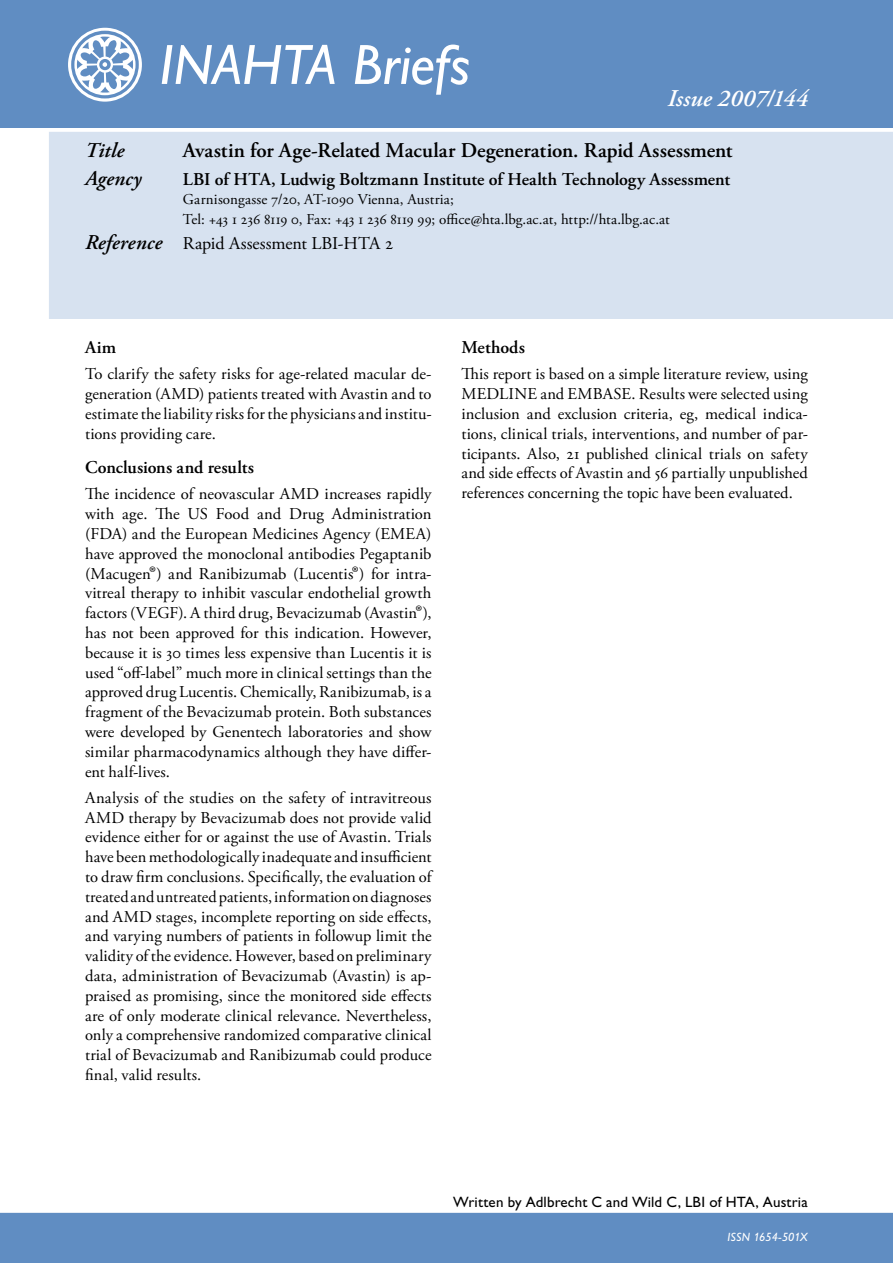
<style>
.page{position:relative;width:893px;height:1263px;background:#fff}
.page>*{position:absolute;margin:0;border:0;box-sizing:border-box;transform-origin:0 0}
.t1{font:italic 57px "Gill Alt One";color:#fff}
.Issue{font:italic 600 24px "Adobe Garamond Pro";letter-spacing:.005em;color:#fff}
.Title_ruta{font:600 21px "Adobe Garamond Pro";color:#000}
.Agency_text{font:italic 600 21px "Adobe Garamond Pro";letter-spacing:.005em;color:#000}
.Title_ruta-2{font:italic 600 21px "Adobe Garamond Pro";letter-spacing:.005em;color:#000}
.Agency_text-2{font:600 18px "Adobe Garamond Pro";color:#000}
.Reference_text{font:18px "Adobe Garamond Pro";letter-spacing:-.005em;color:#000}
.Heading{font:600 18px "Adobe Garamond Pro";color:#000}
.Brödtext{font:16.5px/19.8px "Adobe Garamond Pro";letter-spacing:.005em;color:#000;text-align:justify}
.Agency_address{font:15px/19.5px "Adobe Garamond Pro";letter-spacing:.01em;color:#000}
.Written_by{font:15px "Gill Alt One";letter-spacing:.01em;color:#000}
.t2{font:italic 12px "Gill Alt One";letter-spacing:-.005em;color:#fff}
.s1{font-weight:600;font-style:italic;font-size:21px}
.s2{font-size:21.45px}
</style>
<div class="page">
<div style="left:49px;top:132px;width:843px;height:187px;background:#d7e2f0"></div>
<div style="left:0;top:0;width:893px;height:128px;background:#608dc2"></div>
<div style="left:0;top:1213px;width:893px;height:50px;background:#608dc2"></div>
<svg style="left:892px;top:132px;width:1px;height:187px"></svg>
<p class="t1" style="left:159px;top:32px;width:312px">INAHTA Briefs</p>
<p class="Issue" style="left:667px;top:84px;width:142px">Issue 2007/144</p>
<p class="Title_ruta-2" style="left:85px;top:138px;width:41px">Title</p>
<p class="Title_ruta" style="left:183px;top:138px;width:551px">Avastin for Age-Related Macular Degeneration. Rapid Assessment</p>
<p class="Agency_text" style="left:85px;top:166px;width:58px">Agency</p>
<p class="Agency_text-2" style="left:183px;top:169px;width:549px">LBI of HTA, Ludwig Boltzmann Institute of Health Technology Assessment</p>
<p class="Agency_address" style="left:183px;top:190px;width:489px">Garnisongasse 7/20, AT-1090 Vienna, Austria;<br>Tel: +43 1 236 8119 0, Fax: +43 1 236 8119 99; office@hta.lbg.ac.at, http://hta.lbg.ac.at</p>
<p class="Reference_text" style="left:85px;top:232px;width:309px"><span class="s1">Reference</span> Rapid Assessment LBI-HTA 2</p>
<p class="Heading" style="left:85px;top:337px;width:33px">Aim</p>
<p class="Brödtext" style="left:85px;top:365px;width:348px">To clarify the safety risks for age-related macular de&shy;generation (AMD) patients treated with Avastin and to estimate the liability risks for the physicians and institu&shy;tions providing care.</p>
<p class="Heading" style="left:85px;top:457px;width:170px">Conclusions and results</p>
<p class="Brödtext" style="left:85px;top:485px;width:348px">The incidence of neovascular AMD increases rapidly with age. The US Food and Drug Administration (FDA) and the European Medicines Agency (EMEA) have approved the monoclonal antibodies Pegaptanib (Macugen<span class="s2">®</span>) and Ranibizumab (Lucentis<span class="s2">®</span>) for intra&shy;vitreal therapy to inhibit vascular endothelial growth factors (VEGF). A third drug, Bevacizumab (Avastin<span class="s2">®</span>), has not been approved for this indication. However, because it is 30 times less expensive than Lucentis it is used “off-label” much more in clinical settings than the approved drug Lucentis. Chemically, Ranibizumab, is a fragment of the Bevacizumab protein. Both substances were developed by Genentech laboratories and show similar pharmacodynamics although they have differ&shy;ent half-lives.</p>
<p class="Brödtext" style="left:85px;top:788px;width:348px">Analysis of the studies on the safety of intravitreous AMD therapy by Bevacizumab does not provide valid evidence either for or against the use of Avastin. Trials have been methodologically inadequate and insufficient to draw firm conclusions. Specifically, the evaluation of treated and untreated patients, information on diagnoses and AMD stages, incomplete reporting on side effects, and varying numbers of patients in followup limit the validity of the evidence. However, based on preliminary data, administration of Bevacizumab (Avastin) is ap&shy;praised as promising, since the monitored side effects are of only moderate clinical relevance. Nevertheless, only a comprehensive randomized comparative clinical trial of Bevacizumab and Ranibizumab could produce final, valid results.</p>
<p class="Heading" style="left:461px;top:337px;width:65px">Methods</p>
<p class="Brödtext" style="left:461px;top:365px;width:348px">This report is based on a simple literature review, using MEDLINE and EMBASE. Results were selected using inclusion and exclusion criteria, eg, medical indica&shy;tions, clinical trials, interventions, and number of par&shy;ticipants. Also, 21 published clinical trials on safety and side effects of Avastin and 56 partially unpublished references concerning the topic have been evaluated.</p>
<p class="Written_by" style="left:453px;top:1193px;width:356px">Written by Adlbrecht C and Wild C, LBI of HTA, Austria</p>
<p class="t2" style="left:728px;top:1230px;width:82px">ISSN 1654-501X</p>
</div>
